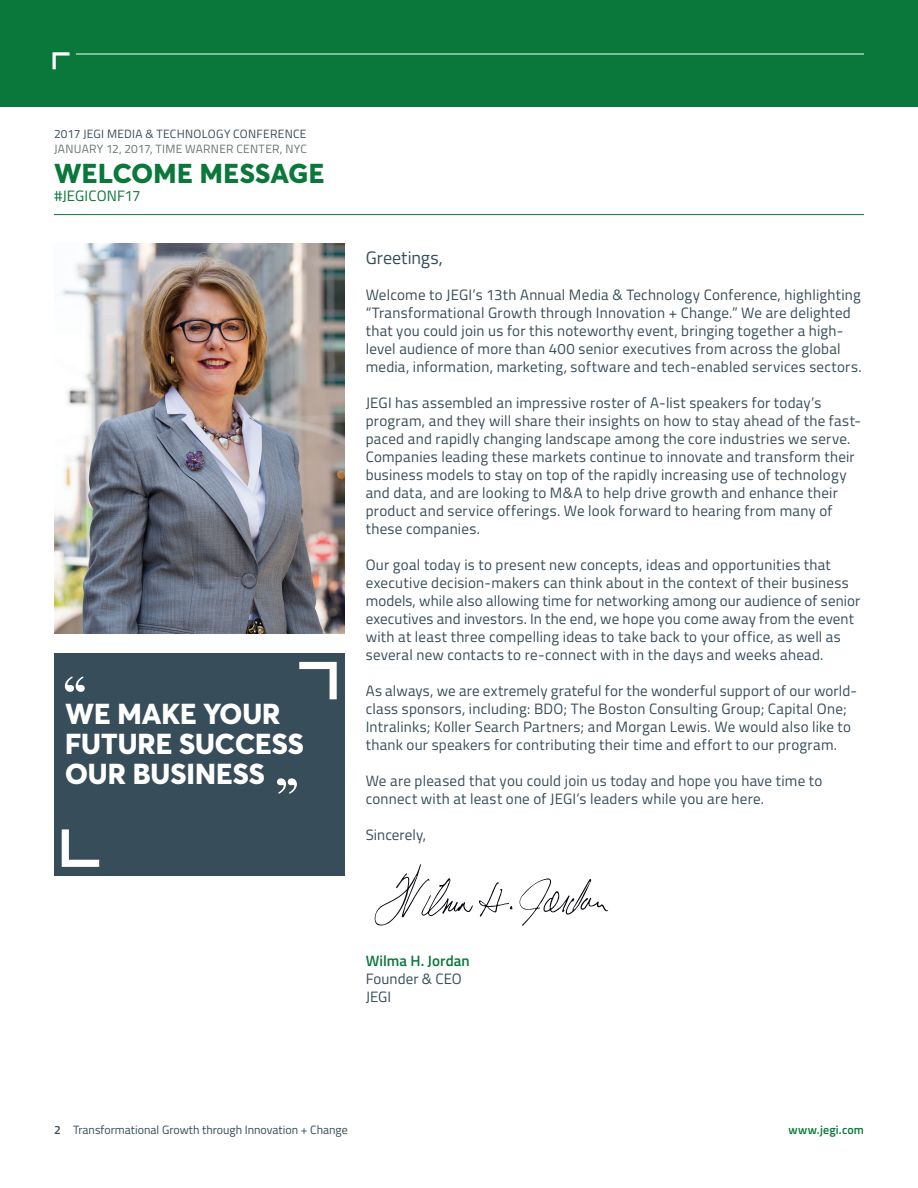
<style>
.page{position:relative;width:918px;height:1188px;background:#fff}
.page>*{position:absolute;margin:0;border:0;box-sizing:border-box;transform-origin:0 0}
.t1{font:800 28.5px/30px "Averta Std";color:#fff}
.t2{font:800 27px "Averta Std";letter-spacing:.015em;color:#09783a}
.t3{font:18px "Titillium Web";color:#374d59}
.t4{font:15px/18px "Titillium Web";letter-spacing:.015em;color:#374d59}
.t5{font:600 15px "Titillium Web";letter-spacing:.005em;color:#09783a}
.t6{font:15px "Titillium Web";letter-spacing:.015em;color:#09783a}
.t7{font:12px "Titillium Web";color:#374d59}
.t8{font:12px "Titillium Web";letter-spacing:.025em;color:#697474}
.t9{font:12px "Titillium Web";letter-spacing:.025em;color:#374d59}
.t10{font:600 12px "Titillium Web";letter-spacing:.015em;color:#09783a}
.s1{font-weight:600}
</style>
<div class="page">
<img style="left:54px;top:244px;width:290px;height:390px">
<div style="left:54px;top:654px;width:290px;height:222px;background:#374d59"></div>
<svg style="left:65px;top:676px;width:20px;height:16px"></svg>
<svg style="left:299px;top:662px;width:38px;height:37px"></svg>
<svg style="left:62px;top:829px;width:37px;height:38px"></svg>
<hr style="left:54px;top:214px;width:810px;height:1px;background:#09783a">
<svg style="left:374px;top:864px;width:139px;height:62px"></svg>
<svg style="left:519px;top:878px;width:89px;height:48px"></svg>
<svg style="left:277px;top:778px;width:20px;height:16px"></svg>
<div style="left:0;top:0;width:918px;height:107px;background:#09783a"></div>
<svg style="left:53px;top:52px;width:17px;height:17px"></svg>
<hr style="left:76px;top:54px;width:788px;height:1px;background:#fff">
<p class="t9" style="left:54px;top:125px;width:254px">2017 JEGI MEDIA &amp; TECHNOLOGY CONFERENCE</p>
<p class="t8" style="left:54px;top:140px;width:254px">JANUARY 12, 2017, TIME WARNER CENTER, NYC</p>
<p class="t2" style="left:54px;top:157px;width:272px">WELCOME MESSAGE</p>
<p class="t6" style="left:54px;top:185px;width:88px">#JEGICONF17</p>
<p class="t1" style="left:65px;top:698px;width:240px">WE MAKE YOUR<br>FUTURE SUCCESS<br>OUR BUSINESS</p>
<p class="t3" style="left:366px;top:245px;width:79px">Greetings,</p>
<p class="t4" style="left:366px;top:285px;width:497px">Welcome to JEGI’s 13th Annual Media &amp; Technology Conference, highlighting “Transformational Growth through Innovation + Change.” We are delighted that you could join us for this noteworthy event, bringing together a high&shy;level audience of more than 400 senior executives from across the global media, information, marketing, software and tech-enabled services sectors.</p>
<p class="t4" style="left:366px;top:393px;width:497px">JEGI has assembled an impressive roster of A-list speakers for today’s program, and they will share their insights on how to stay ahead of the fast&shy;paced and rapidly changing landscape among the core industries we serve.<br>Companies leading these markets continue to innovate and transform their business models to stay on top of the rapidly increasing use of technology and data, and are looking to M&amp;A to help drive growth and enhance their product and service offerings. We look forward to hearing from many of these companies.</p>
<p class="t4" style="left:366px;top:555px;width:496px">Our goal today is to present new concepts, ideas and opportunities that executive decision-makers can think about in the context of their business models, while also allowing time for networking among our audience of senior executives and investors. In the end, we hope you come away from the event with at least three compelling ideas to take back to your office, as well as several new contacts to re-connect with in the days and weeks ahead.</p>
<p class="t4" style="left:366px;top:681px;width:493px">As always, we are extremely grateful for the wonderful support of our world&shy;class sponsors, including: BDO; The Boston Consulting Group; Capital One; Intralinks; Koller Search Partners; and Morgan Lewis. We would also like to thank our speakers for contributing their time and effort to our program.</p>
<p class="t4" style="left:366px;top:771px;width:458px">We are pleased that you could join us today and hope you have time to connect with at least one of JEGI’s leaders while you are here.</p>
<p class="t4" style="left:366px;top:825px;width:62px">Sincerely,</p>
<p class="t5" style="left:366px;top:950px;width:106px">Wilma H. Jordan</p>
<p class="t4" style="left:366px;top:969px;width:97px">Founder &amp; CEO</p>
<p class="t4" style="left:366px;top:987px;width:27px">JEGI</p>
<p class="t7" style="left:54px;top:1121px;width:295px"><span class="s1">2</span> Transformational Growth through Innovation + Change</p>
<p class="t10" style="left:789px;top:1121px;width:77px">www.jegi.com</p>
</div>
